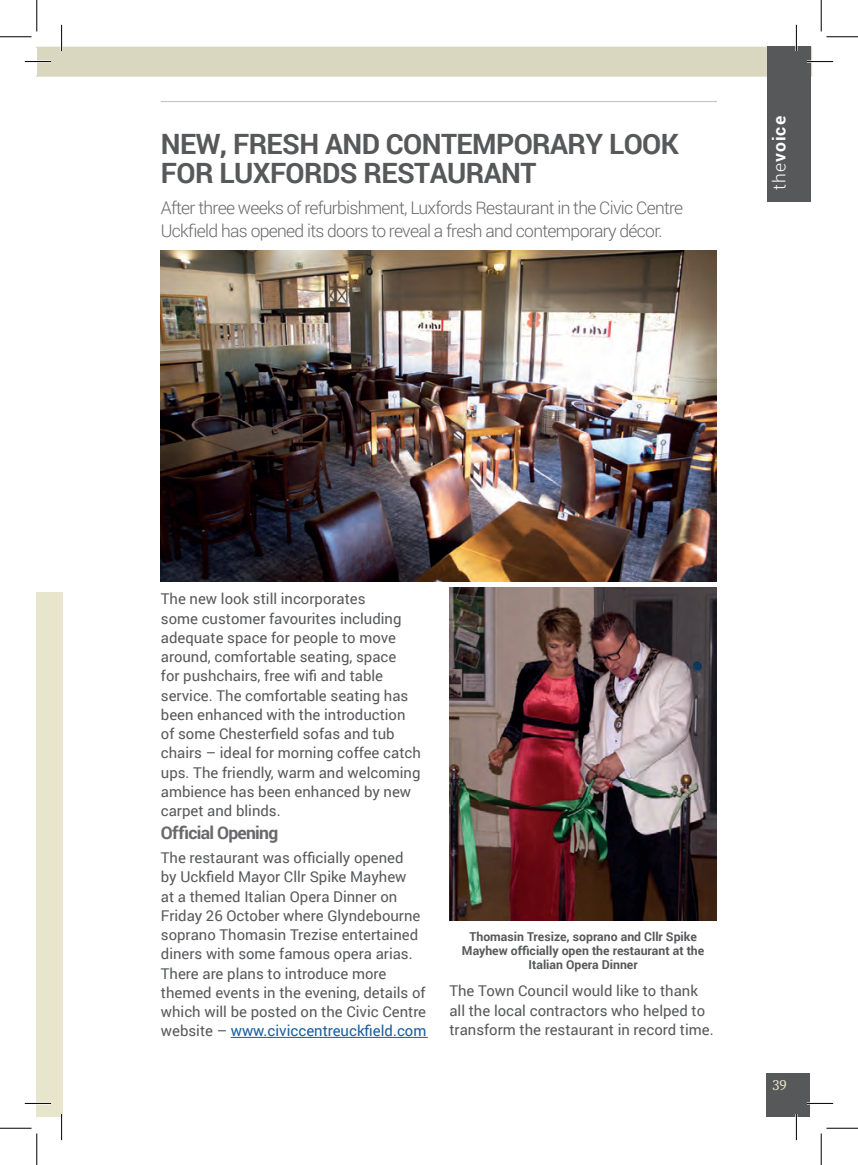
<style>
.page{position:relative;width:858px;height:1165px;background:#fff}
.page>*{position:absolute;margin:0;border:0;box-sizing:border-box;transform-origin:0 0}
.t1{font:700 28px/29.8px "Roboto";letter-spacing:-.02em;color:#57585a}
.t2{font:300 17.5px/22.8px "Roboto";letter-spacing:-.04em;color:#69696c}
.t3{font:700 17.5px "Roboto";letter-spacing:-.04em;color:#69696c}
.t4{font:700 17.5px "Roboto";letter-spacing:.06em;color:#fff}
.t5{font:14.88px/19.2px "Roboto";color:#57585a}
.t6{font:14.88px "Source Serif Pro";color:#e7e5cb}
.t7{font:700 12.25px/14px "Roboto";color:#57585a;text-align:center}
.s1{font-weight:300}
.s2{color:#175d9e}
</style>
<div class="page">
<div style="left:37px;top:592px;width:26px;height:525px;background:#e7e5cb"></div>
<hr style="left:161px;top:101px;width:555px;height:1px;background:#c7c8ca">
<div style="left:765px;top:1073px;width:44px;height:44px;background:#57585a"></div>
<div style="left:767px;top:47px;width:44px;height:155px;background:#57585a"></div>
<hr style="left:231px;top:1037px;width:196px;height:1px;background:#175d9e">
<img style="left:161px;top:251px;width:555px;height:330px">
<img style="left:449px;top:587px;width:267px;height:333px">
<hr style="left:25px;top:1102px;width:26px;height:2px;background:#fff">
<hr style="left:806px;top:1102px;width:26px;height:2px;background:#fff">
<hr style="left:60px;top:1114px;width:3px;height:26px;background:#fff">
<hr style="left:795px;top:1114px;width:2px;height:26px;background:#fff">
<svg style="left:25px;top:1103px;width:26px;height:1px"></svg>
<svg style="left:806px;top:1103px;width:26px;height:1px"></svg>
<svg style="left:61px;top:1114px;width:1px;height:26px"></svg>
<svg style="left:25px;top:25px;width:807px;height:52px"></svg>
<svg style="left:795px;top:1114px;width:1px;height:26px"></svg>
<hr style="left:0;top:36px;width:32px;height:2px;background:#fff">
<hr style="left:826px;top:36px;width:31px;height:2px;background:#fff">
<hr style="left:36px;top:0;width:2px;height:32px;background:#fff">
<hr style="left:819px;top:0;width:3px;height:32px;background:#fff">
<hr style="left:0;top:36px;width:32px;height:1px;background:#000">
<hr style="left:826px;top:36px;width:31px;height:1px;background:#000">
<hr style="left:0;top:1128px;width:32px;height:1px;background:#000">
<hr style="left:826px;top:1128px;width:31px;height:1px;background:#000">
<hr style="left:36px;top:0;width:1px;height:32px;background:#000">
<hr style="left:36px;top:1133px;width:1px;height:32px;background:#000">
<hr style="left:820px;top:0;width:1px;height:32px;background:#000">
<hr style="left:820px;top:1133px;width:1px;height:32px;background:#000">
<h1 class="t1" style="left:161px;top:128px;width:519px">NEW, FRESH AND CONTEMPORARY LOOK<br>FOR LUXFORDS RESTAURANT</h1>
<p class="t2" style="left:161px;top:196px;width:523px">After three weeks of refurbishment, Luxfords Restaurant in the Civic Centre<br>Uckfield has opened its doors to reveal a fresh and contemporary décor.</p>
<p class="t4" style="left:766px;top:190px;width:75px;rotate:-90deg"><span class="s1">the</span>voice</p>
<p class="t5" style="left:161px;top:589px;width:261px">The new look still incorporates<br>some customer favourites including adequate space for people to move around, comfortable seating, space<br>for pushchairs, free wifi and table service. The comfortable seating has been enhanced with the introduction of some Chesterfield sofas and tub chairs – ideal for morning coffee catch ups. The friendly, warm and welcoming ambience has been enhanced by new carpet and blinds.</p>
<p class="t3" style="left:161px;top:820px;width:119px">Official Opening</p>
<p class="t5" style="left:161px;top:847px;width:267px">The restaurant was officially opened<br>by Uckfield Mayor Cllr Spike Mayhew<br>at a themed Italian Opera Dinner on Friday 26 October where Glyndebourne soprano Thomasin Trezise entertained diners with some famous opera arias.<br>There are plans to introduce more themed events in the evening, details of which will be posted on the Civic Centre website – <span class="s2">www.civiccentreuckfield.com</span></p>
<p class="t7" style="left:462px;top:929px;width:244px">Thomasin Tresize, soprano and Cllr Spike<br>Mayhew officially open the restaurant at the<br>Italian Opera Dinner</p>
<p class="t5" style="left:449px;top:981px;width:266px">The Town Council would like to thank all the local contractors who helped to transform the restaurant in record time.</p>
<p class="t6" style="left:771px;top:1075px;width:16px">39</p>
</div>
